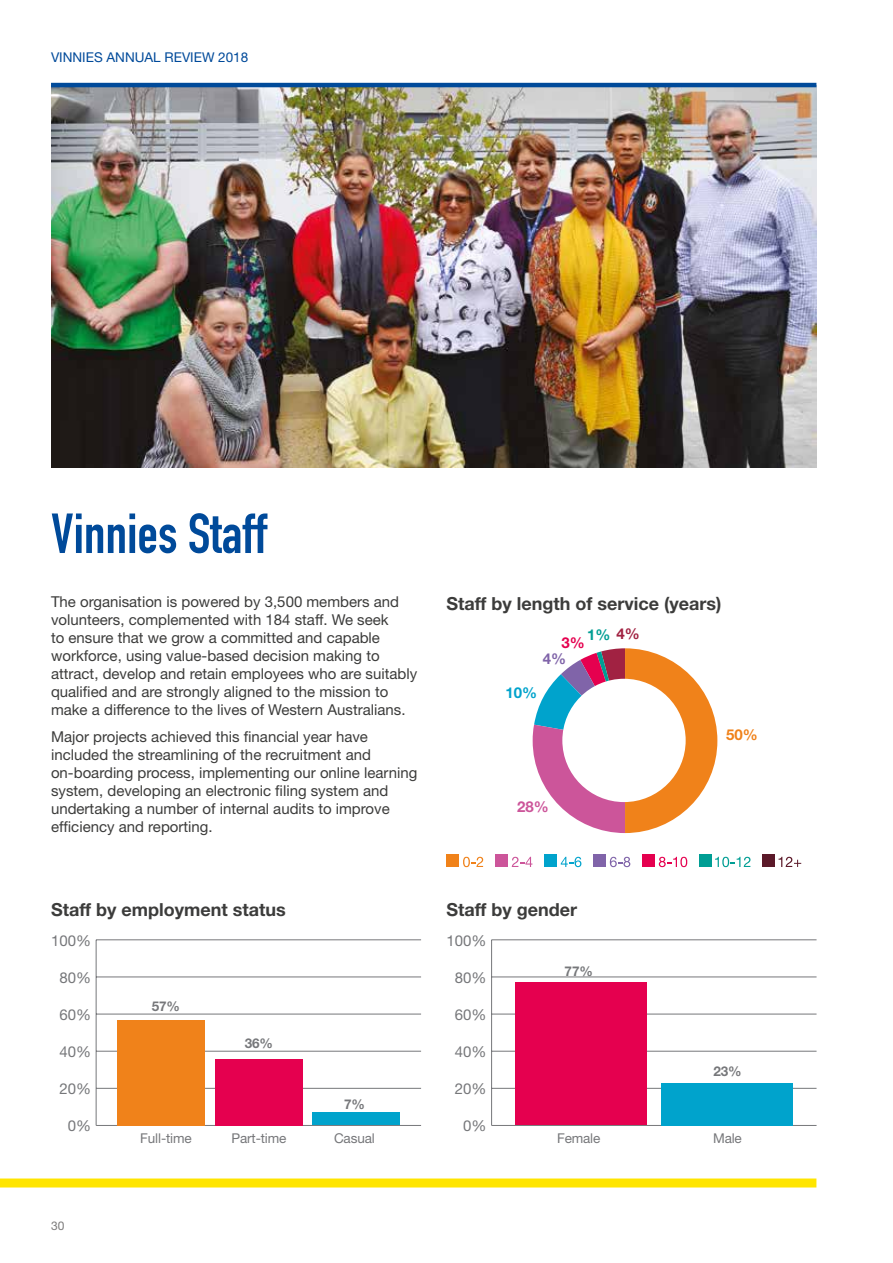
<style>
.page{position:relative;width:893px;height:1263px;background:#fff}
.page>*{position:absolute;margin:0;border:0;box-sizing:border-box;transform-origin:0 0}
.t1{font:700 55.5px "DIN Condensed";color:#004a9a}
.t2{font:700 18px "Helvetica Neue";color:#3c3c3b}
.t3{font:15px/18px "Helvetica Neue";color:#3c3c3b}
.t4{font:15px "Helvetica Neue";color:#76777a}
.t5{font:700 15px "Helvetica Neue";color:#009e94}
.t6{font:700 15px "Helvetica Neue";color:#f0821a}
.t7{font:700 15px "Helvetica Neue";color:#cc559a}
.t8{font:700 15px "Helvetica Neue";color:#00a3cc}
.t9{font:700 15px "Helvetica Neue";color:#8064a9}
.t10{font:700 15px "Helvetica Neue";color:#e5004f}
.t11{font:13.5px "Helvetica Neue";letter-spacing:-.01em;color:#76777a}
.t12{font:13.5px "Helvetica Neue";color:#004a9a}
.t13{font:700 13.5px "Helvetica Neue";letter-spacing:-.01em;color:#76777a}
.t14{font:12px "Helvetica Neue";color:#7c7b7b}
.s1{color:#a12242}
</style>
<div class="page">
<hr style="left:492px;top:1125px;width:324px;height:1px;background:#76777a">
<hr style="left:491px;top:940px;width:1px;height:185px;background:#76777a">
<hr style="left:492px;top:1088px;width:324px;height:1px;background:#76777a">
<hr style="left:492px;top:1051px;width:324px;height:1px;background:#76777a">
<hr style="left:492px;top:1014px;width:324px;height:1px;background:#76777a">
<hr style="left:492px;top:977px;width:324px;height:1px;background:#76777a">
<hr style="left:492px;top:939px;width:324px;height:1px;background:#76777a">
<div style="left:661px;top:1083px;width:132px;height:42px;background:#00a3cc"></div>
<div style="left:515px;top:982px;width:132px;height:143px;background:#e5004f"></div>
<hr style="left:96px;top:1125px;width:325px;height:1px;background:#76777a">
<hr style="left:96px;top:940px;width:1px;height:185px;background:#76777a">
<hr style="left:96px;top:1088px;width:325px;height:1px;background:#76777a">
<hr style="left:96px;top:1051px;width:325px;height:1px;background:#76777a">
<hr style="left:96px;top:1014px;width:325px;height:1px;background:#76777a">
<hr style="left:96px;top:977px;width:325px;height:1px;background:#76777a">
<hr style="left:96px;top:939px;width:325px;height:1px;background:#76777a">
<div style="left:312px;top:1112px;width:88px;height:13px;background:#00a3cc"></div>
<div style="left:215px;top:1058px;width:87px;height:67px;background:#e5004f"></div>
<div style="left:117px;top:1020px;width:88px;height:105px;background:#f0821a"></div>
<svg style="left:533px;top:648px;width:184px;height:185px"></svg>
<div style="left:562px;top:679px;width:124px;height:123px;background:#fff;border-radius:50%"></div>
<div style="left:446px;top:854px;width:13px;height:13px;background:#f0821a"></div>
<svg style="left:463px;top:857px;width:20px;height:10px"></svg>
<div style="left:495px;top:854px;width:13px;height:13px;background:#cc559a"></div>
<svg style="left:512px;top:857px;width:20px;height:10px"></svg>
<div style="left:544px;top:854px;width:13px;height:13px;background:#00a3cc"></div>
<svg style="left:561px;top:857px;width:20px;height:10px"></svg>
<div style="left:593px;top:854px;width:13px;height:13px;background:#8064a9"></div>
<svg style="left:610px;top:857px;width:20px;height:10px"></svg>
<div style="left:642px;top:854px;width:13px;height:13px;background:#e5004f"></div>
<svg style="left:659px;top:857px;width:28px;height:10px"></svg>
<div style="left:699px;top:854px;width:13px;height:13px;background:#009e94"></div>
<svg style="left:715px;top:857px;width:35px;height:10px"></svg>
<div style="left:763px;top:854px;width:12px;height:13px;background:#5b1929"></div>
<svg style="left:778px;top:857px;width:23px;height:10px"></svg>
<img style="left:51px;top:87px;width:765px;height:381px">
<div style="left:0;top:1178px;width:816px;height:9px;background:#ffe500"></div>
<hr style="left:51px;top:83px;width:765px;height:4px;background:#004a9a">
<p class="t12" style="left:51px;top:49px;width:199px">VINNIES ANNUAL REVIEW 2018</p>
<h2 class="t1" style="left:51px;top:501px;width:217px">Vinnies Staff</h2>
<p class="t3" style="left:51px;top:593px;width:368px">The organisation is powered by 3,500 members and volunteers, complemented with 184 staff. We seek<br>to ensure that we grow a committed and capable workforce, using value-based decision making to attract, develop and retain employees who are suitably qualified and are strongly aligned to the mission to make a difference to the lives of Western Australians.</p>
<p class="t3" style="left:51px;top:727px;width:368px">Major projects achieved this financial year have included the streamlining of the recruitment and on‑boarding process, implementing our online learning system, developing an electronic filing system and undertaking a number of internal audits to improve efficiency and reporting.</p>
<h3 class="t2" style="left:446px;top:592px;width:277px">Staff by length of service (years)</h3>
<p class="t9" style="left:543px;top:649px;width:25px">4%</p>
<p class="t5" style="left:587px;top:626px;width:54px">1% <span class="s1">4%</span></p>
<p class="t10" style="left:561px;top:634px;width:25px">3%</p>
<p class="t8" style="left:505px;top:683px;width:33px">10%</p>
<p class="t7" style="left:517px;top:797px;width:33px">28%</p>
<p class="t6" style="left:726px;top:726px;width:33px">50%</p>
<h3 class="t2" style="left:51px;top:899px;width:236px">Staff by employment status</h3>
<h3 class="t2" style="left:446px;top:899px;width:132px">Staff by gender</h3>
<p class="t4" style="left:51px;top:931px;width:42px">100%</p>
<p class="t4" style="left:446px;top:931px;width:42px">100%</p>
<p class="t4" style="left:59px;top:968px;width:33px">80%</p>
<p class="t4" style="left:455px;top:968px;width:33px">80%</p>
<p class="t13" style="left:565px;top:963px;width:30px">77%</p>
<p class="t4" style="left:59px;top:1005px;width:33px">60%</p>
<p class="t13" style="left:152px;top:998px;width:30px">57%</p>
<p class="t4" style="left:455px;top:1005px;width:33px">60%</p>
<p class="t4" style="left:59px;top:1042px;width:33px">40%</p>
<p class="t13" style="left:245px;top:1035px;width:30px">36%</p>
<p class="t4" style="left:455px;top:1042px;width:33px">40%</p>
<p class="t13" style="left:713px;top:1063px;width:30px">23%</p>
<p class="t4" style="left:59px;top:1080px;width:33px">20%</p>
<p class="t4" style="left:455px;top:1080px;width:33px">20%</p>
<p class="t13" style="left:344px;top:1095px;width:22px">7%</p>
<p class="t4" style="left:68px;top:1117px;width:25px">0%</p>
<p class="t11" style="left:140px;top:1130px;width:53px">Full-time</p>
<p class="t11" style="left:231px;top:1130px;width:56px">Part-time</p>
<p class="t11" style="left:334px;top:1130px;width:42px">Casual</p>
<p class="t4" style="left:463px;top:1117px;width:25px">0%</p>
<p class="t11" style="left:557px;top:1130px;width:45px">Female</p>
<p class="t11" style="left:713px;top:1130px;width:30px">Male</p>
<p class="t14" style="left:51px;top:1218px;width:15px">30</p>
</div>
